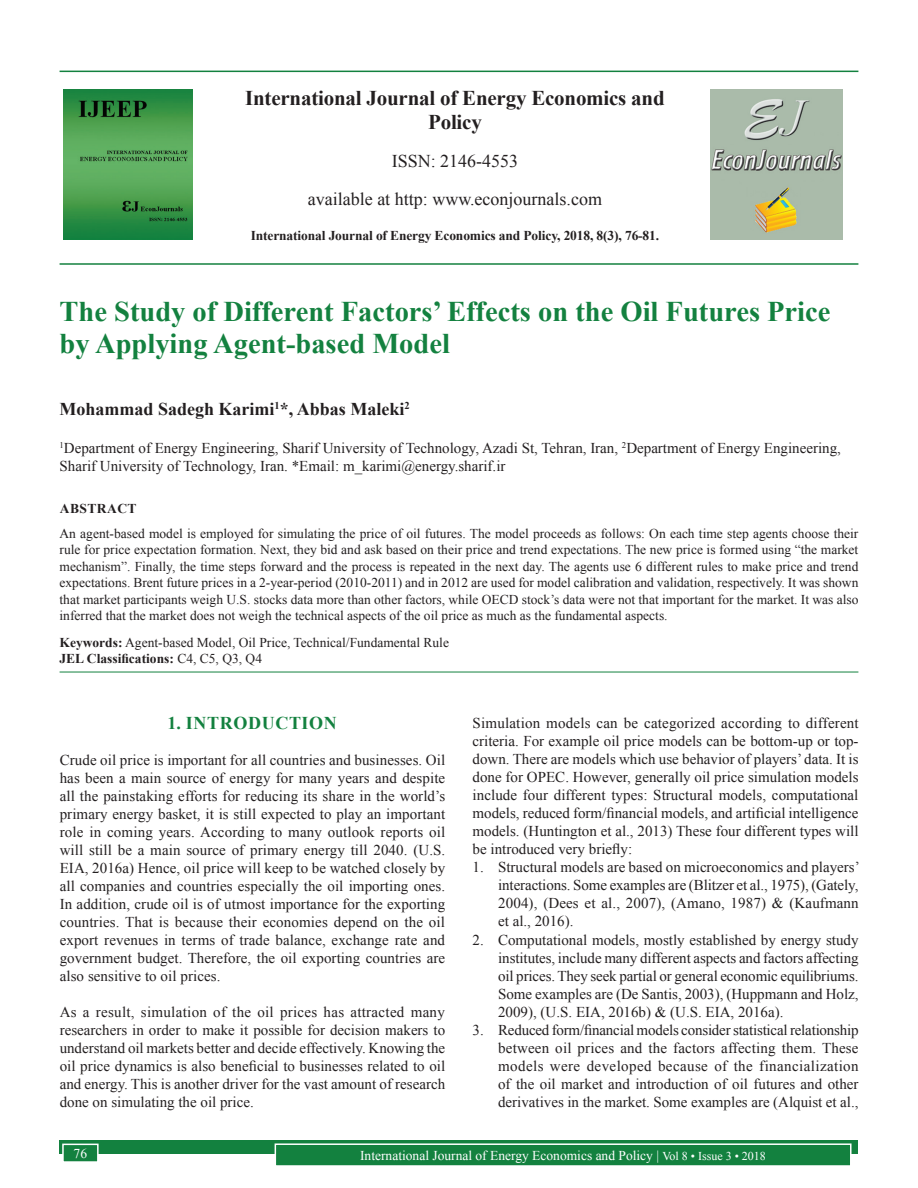
<style>
.page{position:relative;width:918px;height:1188px;background:#fff}
.page>*{position:absolute;margin:0;border:0;box-sizing:border-box;transform-origin:0 0}
.AT{font:700 28.5px/31.5px "Times New Roman";color:#13813f}
.Issue_details{font:700 21px/24px "Times New Roman";letter-spacing:-.01em;color:#231f20;text-align:center}
.Issue_details-2{font:18px "Times New Roman";color:#231f20}
.AU{font:700 18px "Times New Roman";color:#231f20}
.t1{font:700 18px "Times New Roman";letter-spacing:.035em;color:#13813f}
.TX{font:15px/18px "Times New Roman";color:#231f20;text-align:justify}
.L{font:15px/18.1px "Times New Roman";color:#231f20;text-align:justify}
.TX_No_AfterSpace{font:15px/18.1px "Times New Roman";color:#231f20;text-align:justify}
.AFF{font:15px/18px "Times New Roman";color:#231f20}
.ABS{font:13.5px/16.5px "Times New Roman";color:#231f20;text-align:justify}
.KWD{font:13.5px/16.2px "Times New Roman";color:#231f20}
.Folio{font:13.5px "Times New Roman";color:#fff}
.Issue_details-3{font:700 13.5px "Times New Roman";letter-spacing:-.01em;color:#231f20}
.ABSH{font:700 13.5px "Times New Roman";letter-spacing:.035em;color:#231f20}
.s1{font-weight:700}
.s2{font-size:12px}
</style>
<div class="page">
<div style="left:60px;top:1140px;width:798px;height:13px;background:#13813f"></div>
<div style="left:275px;top:1144px;width:576px;height:22px;background:#13813f"></div>
<div style="left:275px;top:1143px;width:577px;height:24px;border:2px solid #fff"></div>
<div style="left:63px;top:1144px;width:35px;height:18px;background:#13813f"></div>
<div style="left:62px;top:1144px;width:37px;height:19px;border:2px solid #fff"></div>
<hr style="left:60px;top:71px;width:798px;height:1px;background:#13813f">
<hr style="left:60px;top:263px;width:798px;height:2px;background:#13813f">
<img style="left:64px;top:89px;width:129px;height:151px">
<img style="left:711px;top:89px;width:132px;height:150px">
<hr style="left:60px;top:672px;width:798px;height:1px;background:#13813f">
<p class="Issue_details" style="left:245px;top:85px;width:421px">International Journal of Energy Economics and<br>Policy</p>
<p class="Issue_details-2" style="left:392px;top:148px;width:128px">ISSN: 2146-4553</p>
<p class="Issue_details-2" style="left:308px;top:186px;width:296px">available at http: www.econjournals.com</p>
<p class="Issue_details-3" style="left:251px;top:226px;width:410px">International Journal of Energy Economics and Policy, 2018, 8(3), 76-81.</p>
<p class="AT" style="left:60px;top:295px;width:772px">The Study of Different Factors’ Effects on the Oil Futures Price by Applying Agent-based Model</p>
<p class="AU" style="left:60px;top:396px;width:352px">Mohammad Sadegh Karimi<sup>1</sup>*, Abbas Maleki<sup>2</sup></p>
<p class="AFF" style="left:60px;top:438px;width:783px"><sup>1</sup>Department of Energy Engineering, Sharif University of Technology, Azadi St, Tehran, Iran, <sup>2</sup>Department of Energy Engineering,<br>Sharif University of Technology, Iran. *Email: m_karimi@energy.sharif.ir</p>
<p class="ABSH" style="left:60px;top:498px;width:78px">ABSTRACT</p>
<p class="ABS" style="left:60px;top:525px;width:800px">An agent-based model is employed for simulating the price of oil futures. The model proceeds as follows: On each time step agents choose their rule for price expectation formation. Next, they bid and ask based on their price and trend expectations. The new price is formed using “the market mechanism”. Finally, the time steps forward and the process is repeated in the next day. The agents use 6 different rules to make price and trend expectations. Brent future prices in a 2-year-period (2010-2011) and in 2012 are used for model calibration and validation, respectively. It was shown that market participants weigh U.S. stocks data more than other factors, while OECD stock’s data were not that important for the market. It was also inferred that the market does not weigh the technical aspects of the oil price as much as the fundamental aspects.</p>
<p class="KWD" style="left:60px;top:634px;width:391px"><span class="s1">Keywords:</span> Agent-based Model, Oil Price, Technical/Fundamental Rule<br><span class="s1">JEL Classifications:</span> C4, C5, Q3, Q4</p>
<h1 class="t1" style="left:168px;top:710px;width:171px">1. INTRODUCTION</h1>
<p class="TX" style="left:60px;top:751px;width:387px">Crude oil price is important for all countries and businesses. Oil has been a main source of energy for many years and despite all the painstaking efforts for reducing its share in the world’s primary energy basket, it is still expected to play an important role in coming years. According to many outlook reports oil will still be a main source of primary energy till 2040. (U.S.<br>EIA, 2016a) Hence, oil price will keep to be watched closely by all companies and countries especially the oil importing ones.<br>In addition, crude oil is of utmost importance for the exporting countries. That is because their economies depend on the oil export revenues in terms of trade balance, exchange rate and government budget. Therefore, the oil exporting countries are also sensitive to oil prices.</p>
<p class="TX" style="left:60px;top:1003px;width:387px">As a result, simulation of the oil prices has attracted many researchers in order to make it possible for decision makers to understand oil markets better and decide effectively. Knowing the oil price dynamics is also beneficial to businesses related to oil and energy. This is another driver for the vast amount of research done on simulating the oil price.</p>
<p class="TX_No_AfterSpace" style="left:473px;top:713px;width:388px">Simulation models can be categorized according to different criteria. For example oil price models can be bottom-up or top&shy;down. There are models which use behavior of players’ data. It is done for OPEC. However, generally oil price simulation models include four different types: Structural models, computational models, reduced form/financial models, and artificial intelligence models. (Huntington et al., 2013) These four different types will be introduced very briefly:</p>
<p class="L" style="left:498px;top:858px;width:363px;text-indent:-26px">1. Structural models are based on microeconomics and players’ interactions. Some examples are (Blitzer et al., 1975), (Gately, 2004), (Dees et al., 2007), (Amano, 1987) &amp; (Kaufmann et al., 2016).</p>
<p class="L" style="left:498px;top:930px;width:362px;text-indent:-26px">2. Computational models, mostly established by energy study institutes, include many different aspects and factors affecting oil prices. They seek partial or general economic equilibriums.<br>Some examples are (De Santis, 2003), (Huppmann and Holz, 2009), (U.S. EIA, 2016b) &amp; (U.S. EIA, 2016a).</p>
<p class="L" style="left:498px;top:1020px;width:362px;text-indent:-26px">3. Reduced form/financial models consider statistical relationship between oil prices and the factors affecting them. These models were developed because of the financialization of the oil market and introduction of oil futures and other derivatives in the market. Some examples are (Alquist et al.,</p>
<p class="Folio" style="left:74px;top:1144px;width:15px">76</p>
<p class="Folio" style="left:360px;top:1146px;width:407px">International Journal of Energy Economics and Policy | <span class="s2">Vol 8 • Issue 3 • 2018</span></p>
</div>
